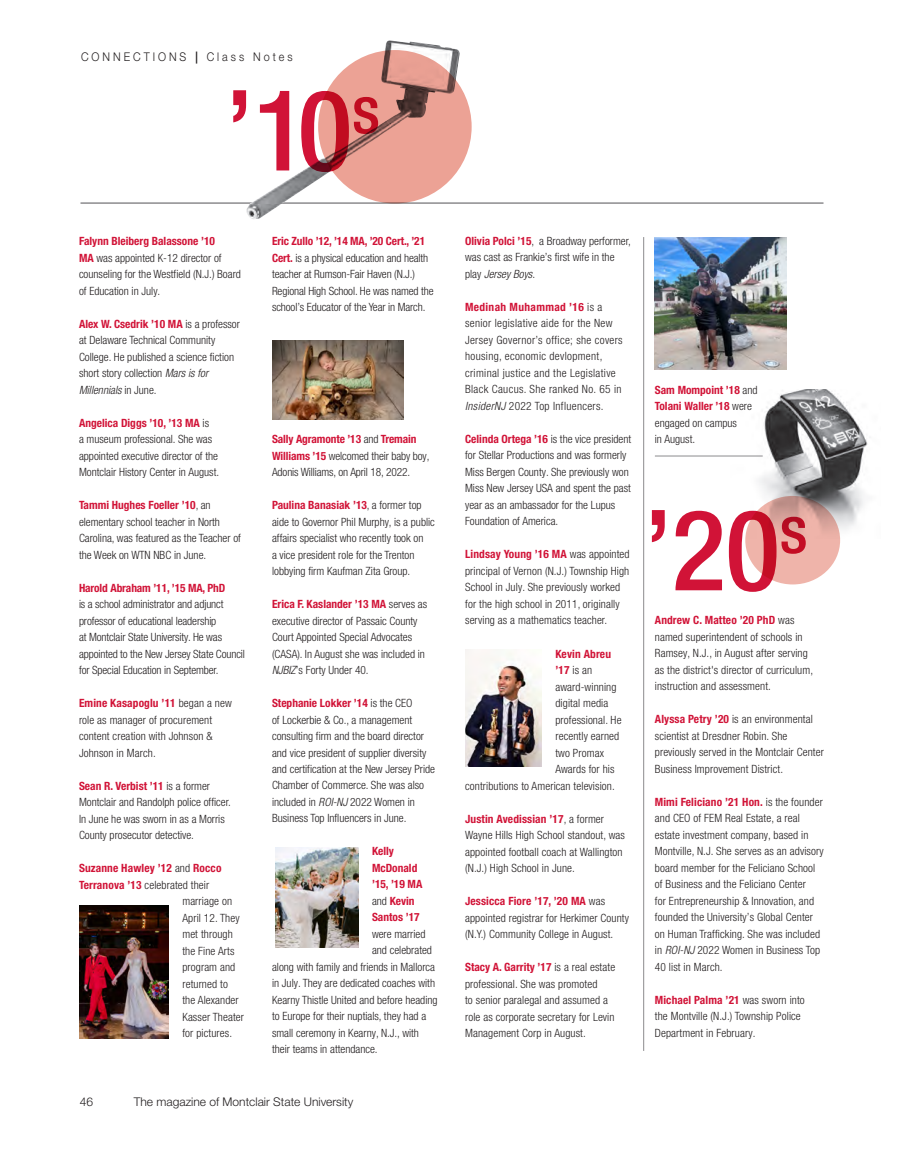
<style>
.page{position:relative;width:905px;height:1161px;background:#fff}
.page>*{position:absolute;margin:0;border:0;box-sizing:border-box;transform-origin:0 0}
.t1{font:500 condensed 112.35px "Helvetica Neue LT Pro";color:#d11337}
.t2{font:300 12px "Helvetica Neue LT Pro";color:#231f20}
.t3{font:300 12px "Helvetica Neue LT Pro";letter-spacing:.275em;color:#231f20;scale:.9 1}
.Class_Note_body{font:300 condensed 11.4px/16.5px "Helvetica Neue LT Pro";color:#231f20}
.Class_Note_body-2{font:300 condensed 11.4px/16.5px "Helvetica Neue LT Pro";letter-spacing:.03em;color:#231f20}
.Class_Note_body-3{font:700 condensed 11.4px "Helvetica Neue LT Pro";letter-spacing:.005em;color:#d11337}
.s1{font-weight:700}
.s2{font-weight:700;color:#d11337}
.s3{font-style:italic}
.s4{font-weight:300;color:#231f20}
</style>
<div class="page">
<hr style="left:643px;top:237px;width:1px;height:814px;background:#8c8b8e">
<hr style="left:80px;top:202px;width:743px;height:2px;background:#8c8b8e">
<img style="left:383px;top:41px;width:6px;height:10px">
<div style="left:318px;top:50px;width:153px;height:153px;background:#eca295;border-radius:50%"></div>
<img style="left:730px;top:390px;width:138px;height:149px">
<svg style="left:745px;top:496px;width:95px;height:88px;background:#e5ada4"></svg>
<img style="left:80px;top:906px;width:89px;height:132px">
<img style="left:272px;top:340px;width:131px;height:79px">
<img style="left:275px;top:847px;width:83px;height:101px">
<img style="left:465px;top:650px;width:77px;height:116px">
<hr style="left:655px;top:456px;width:107px;height:1px;background:#8c8b8e">
<img style="left:655px;top:237px;width:131px;height:133px">
<p class="t3" style="left:81px;top:49px;width:237px">CONNECTIONS <span class="s1">|</span> Class Notes</p>
<h1 class="t1" style="left:226px;top:63px;width:155px">’10<sup>s</sup></h1>
<p class="Class_Note_body" style="left:79px;top:233px;width:163px"><span class="s2">Falynn Bleiberg Balassone ’10<br>MA</span> was appointed K-12 director of counseling for the Westfield (N.J.) Board of Education in July.</p>
<p class="Class_Note_body" style="left:79px;top:315px;width:162px"><span class="s2">Alex W. Csedrik ’10 MA</span> is a professor at Delaware Technical Community<br>College. He published a science fiction short story collection <span class="s3">Mars is for<br>Millennials</span> in June.</p>
<p class="Class_Note_body" style="left:79px;top:414px;width:142px"><span class="s2">Angelica Diggs ’10, ’13 MA</span> is<br>a museum professional. She was appointed executive director of the Montclair History Center in August.</p>
<p class="Class_Note_body" style="left:79px;top:497px;width:163px"><span class="s2">Tammi Hughes Foeller ’10</span>, an elementary school teacher in North<br>Carolina, was featured as the Teacher of the Week on WTN NBC in June.</p>
<p class="Class_Note_body" style="left:79px;top:579px;width:167px"><span class="s2">Harold Abraham ’11, ’15 MA, PhD<br></span>is a school administrator and adjunct professor of educational leadership<br>at Montclair State University. He was appointed to the New Jersey State Council for Special Education in September.</p>
<p class="Class_Note_body" style="left:79px;top:695px;width:154px"><span class="s2">Emine Kasapoglu ’11</span> began a new role as manager of procurement content creation with Johnson &amp;<br>Johnson in March.</p>
<p class="Class_Note_body" style="left:79px;top:777px;width:153px"><span class="s2">Sean R. Verbist ’11</span> is a former Montclair and Randolph police officer.<br>In June he was sworn in as a Morris County prosecutor detective.</p>
<p class="Class_Note_body-3" style="left:79px;top:861px;width:144px">Suzanne Hawley ’12 <span class="s4">and</span> Rocco</p>
<p class="Class_Note_body" style="left:79px;top:876px;width:132px"><span class="s2">Terranova ’13</span> celebrated their</p>
<p class="Class_Note_body" style="left:182px;top:893px;width:51px">marriage on</p>
<p class="Class_Note_body" style="left:182px;top:909px;width:59px">April 12. They</p>
<p class="Class_Note_body" style="left:182px;top:926px;width:52px">met through</p>
<p class="Class_Note_body" style="left:182px;top:942px;width:54px">the Fine Arts</p>
<p class="Class_Note_body" style="left:182px;top:959px;width:54px">program and</p>
<p class="Class_Note_body" style="left:182px;top:975px;width:47px">returned to</p>
<p class="Class_Note_body" style="left:182px;top:992px;width:58px">the Alexander</p>
<p class="Class_Note_body" style="left:182px;top:1008px;width:63px">Kasser Theater</p>
<p class="Class_Note_body" style="left:182px;top:1025px;width:51px">for pictures.</p>
<p class="Class_Note_body" style="left:272px;top:233px;width:163px"><span class="s2">Eric Zullo ’12, ’14 MA, ’20 Cert., ’21<br>Cert.</span> is a physical education and health teacher at Rumson-Fair Haven (N.J.)<br>Regional High School. He was named the school’s Educator of the Year in March.</p>
<p class="Class_Note_body" style="left:272px;top:431px;width:159px"><span class="s2">Sally Agramonte ’13</span> and <span class="s2">Tremain<br>Williams ’15</span> welcomed their baby boy,<br>Adonis Williams, on April 18, 2022.</p>
<p class="Class_Note_body" style="left:272px;top:497px;width:164px"><span class="s2">Paulina Banasiak ’13</span>, a former top aide to Governor Phil Murphy, is a public affairs specialist who recently took on<br>a vice president role for the Trenton lobbying firm Kaufman Zita Group.</p>
<p class="Class_Note_body" style="left:272px;top:596px;width:157px"><span class="s2">Erica F. Kaslander ’13 MA</span> serves as executive director of Passaic County Court Appointed Special Advocates (CASA). In August she was included in <span class="s3">NJBIZ</span>’s Forty Under 40.</p>
<p class="Class_Note_body" style="left:272px;top:695px;width:164px"><span class="s2">Stephanie Lokker ’14</span> is the CEO<br>of Lockerbie &amp; Co., a management consulting firm and the board director and vice president of supplier diversity and certification at the New Jersey Pride Chamber of Commerce. She was also included in <span class="s3">ROI-NJ</span> 2022 Women in Business Top Influencers in June.</p>
<p class="Class_Note_body-3" style="left:372px;top:845px;width:23px">Kelly</p>
<p class="Class_Note_body-3" style="left:372px;top:861px;width:47px">McDonald</p>
<p class="Class_Note_body-3" style="left:372px;top:878px;width:52px">’15, ’19 MA</p>
<p class="Class_Note_body-3" style="left:372px;top:894px;width:44px"><span class="s4">and</span> Kevin</p>
<p class="Class_Note_body-3" style="left:372px;top:911px;width:49px">Santos ’17</p>
<p class="Class_Note_body" style="left:372px;top:926px;width:55px">were married</p>
<p class="Class_Note_body" style="left:372px;top:942px;width:61px">and celebrated</p>
<p class="Class_Note_body" style="left:272px;top:959px;width:164px">along with family and friends in Mallorca</p>
<p class="Class_Note_body" style="left:272px;top:975px;width:164px">in July. They are dedicated coaches with</p>
<p class="Class_Note_body" style="left:272px;top:992px;width:167px">Kearny Thistle United and before heading</p>
<p class="Class_Note_body" style="left:272px;top:1008px;width:156px">to Europe for their nuptials, they had a</p>
<p class="Class_Note_body" style="left:272px;top:1025px;width:148px">small ceremony in Kearny, N.J., with</p>
<p class="Class_Note_body" style="left:272px;top:1041px;width:107px">their teams in attendance.</p>
<p class="t2" style="left:80px;top:1095px;width:15px">46</p>
<p class="t2" style="left:134px;top:1095px;width:221px">The magazine of Montclair State University</p>
<p class="Class_Note_body" style="left:465px;top:233px;width:167px"><span class="s2">Olivia Polci ’15</span>, a Broadway performer, was cast as Frankie’s first wife in the play <span class="s3">Jersey Boys</span>.</p>
<p class="Class_Note_body-2" style="left:465px;top:299px;width:159px"><span class="s2">Medinah Muhammad ’16</span> is a senior legislative aide for the New Jersey Governor’s office; she covers housing, economic devlopment, criminal justice and the Legislative Black Caucus. She ranked No. 65 in <span class="s3">InsiderNJ</span> 2022 Top Influencers.</p>
<p class="Class_Note_body" style="left:465px;top:431px;width:167px"><span class="s2">Celinda Ortega ’16</span> is the vice president for Stellar Productions and was formerly Miss Bergen County. She previously won Miss New Jersey USA and spent the past year as an ambassador for the Lupus Foundation of America.</p>
<p class="Class_Note_body" style="left:465px;top:546px;width:166px"><span class="s2">Lindsay Young ’16 MA</span> was appointed principal of Vernon (N.J.) Township High School in July. She previously worked for the high school in 2011, originally serving as a mathematics teacher.</p>
<p class="Class_Note_body-3" style="left:555px;top:647px;width:57px">Kevin Abreu</p>
<p class="Class_Note_body" style="left:555px;top:662px;width:38px"><span class="s2">’17</span> is an</p>
<p class="Class_Note_body" style="left:555px;top:678px;width:63px">award-winning</p>
<p class="Class_Note_body" style="left:555px;top:695px;width:54px">digital media</p>
<p class="Class_Note_body" style="left:555px;top:711px;width:68px">professional. He</p>
<p class="Class_Note_body" style="left:555px;top:728px;width:65px">recently earned</p>
<p class="Class_Note_body" style="left:555px;top:744px;width:50px">two Promax</p>
<p class="Class_Note_body" style="left:555px;top:761px;width:61px">Awards for his</p>
<p class="Class_Note_body" style="left:465px;top:777px;width:151px">contributions to American television.</p>
<p class="Class_Note_body" style="left:465px;top:810px;width:161px"><span class="s2">Justin Avedissian ’17</span>, a former Wayne Hills High School standout, was appointed football coach at Wallington (N.J.) High School in June.</p>
<p class="Class_Note_body" style="left:465px;top:893px;width:165px"><span class="s2">Jessicca Fiore ’17, ’20 MA</span> was appointed registrar for Herkimer County (N.Y.) Community College in August.</p>
<p class="Class_Note_body" style="left:465px;top:959px;width:152px"><span class="s2">Stacy A. Garrity ’17</span> is a real estate professional. She was promoted<br>to senior paralegal and assumed a role as corporate secretary for Levin Management Corp in August.</p>
<p class="Class_Note_body" style="left:655px;top:381px;width:104px"><span class="s2">Sam Mompoint ’18</span> and<br><span class="s2">Tolani Waller ’18</span> were engaged on campus<br>in August.</p>
<h1 class="t1" style="left:644px;top:483px;width:164px">’20<sup>s</sup></h1>
<p class="Class_Note_body" style="left:655px;top:612px;width:160px"><span class="s2">Andrew C. Matteo ’20 PhD</span> was named superintendent of schools in Ramsey, N.J., in August after serving as the district's director of curriculum, instruction and assessment.</p>
<p class="Class_Note_body" style="left:655px;top:711px;width:170px"><span class="s2">Alyssa Petry ’20</span> is an environmental scientist at Dresdner Robin. She previously served in the Montclair Center Business Improvement District.</p>
<p class="Class_Note_body" style="left:655px;top:793px;width:170px"><span class="s2">Mimi Feliciano ’21 Hon.</span> is the founder and CEO of FEM Real Estate, a real estate investment company, based in Montville, N.J. She serves as an advisory board member for the Feliciano School of Business and the Feliciano Center<br>for Entrepreneurship &amp; Innovation, and founded the University’s Global Center on Human Trafficking. She was included in <span class="s3">ROI-NJ</span> 2022 Women in Business Top 40 list in March.</p>
<p class="Class_Note_body" style="left:655px;top:991px;width:151px"><span class="s2">Michael Palma ’21</span> was sworn into the Montville (N.J.) Township Police<br>Department in February.</p>
</div>
